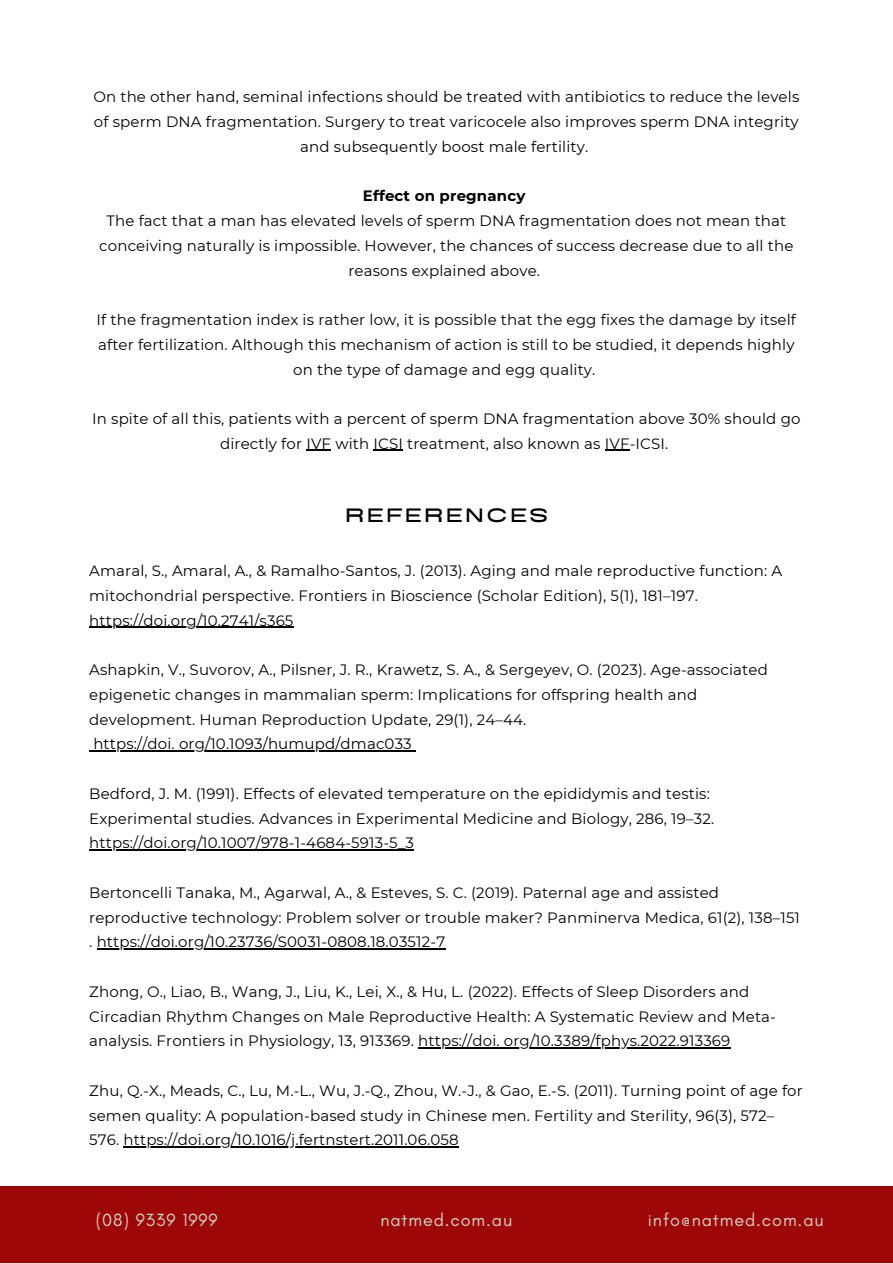
<style>
.page{position:relative;width:893px;height:1264px;background:#fff}
.page>*{position:absolute;margin:0;border:0;box-sizing:border-box;transform-origin:0 0}
.t1{font:900 22.5px "BD Sans";letter-spacing:.05em;color:#000}
.t2{font:18px "Glacial Indifference";letter-spacing:.05em;color:#d8cfc2}
.t3{font:15px/24.8px "Montserrat";letter-spacing:.01em;color:#000}
.t4{font:700 15px "Montserrat";letter-spacing:.01em;color:#000}
</style>
<div class="page">
<div style="left:0;top:1185px;width:892px;height:77px;background:#9d0707"></div>
<svg style="left:306px;top:450px;width:25px;height:1px"></svg>
<hr style="left:373px;top:450px;width:30px;height:1px;background:#000">
<svg style="left:605px;top:450px;width:24px;height:1px"></svg>
<hr style="left:123px;top:1146px;width:335px;height:1px;background:#000">
<hr style="left:89px;top:627px;width:204px;height:1px;background:#000">
<hr style="left:93px;top:750px;width:319px;height:1px;background:#000">
<hr style="left:89px;top:849px;width:325px;height:1px;background:#000">
<hr style="left:97px;top:948px;width:348px;height:1px;background:#000">
<hr style="left:418px;top:1047px;width:312px;height:1px;background:#000">
<p class="t3" style="left:93px;top:84px;width:707px;text-align:center">On the other hand, seminal infections should be treated with antibiotics to reduce the levels of sperm DNA fragmentation. Surgery to treat varicocele also improves sperm DNA integrity and subsequently boost male fertility.</p>
<p class="t4" style="left:363px;top:185px;width:164px">Effect on pregnancy</p>
<p class="t3" style="left:99px;top:208px;width:695px;text-align:center">The fact that a man has elevated levels of sperm DNA fragmentation does not mean that conceiving naturally is impossible. However, the chances of success decrease due to all the reasons explained above.</p>
<p class="t3" style="left:97px;top:307px;width:700px;text-align:center">If the fragmentation index is rather low, it is possible that the egg fixes the damage by itself after fertilization. Although this mechanism of action is still to be studied, it depends highly on the type of damage and egg quality.</p>
<p class="t3" style="left:92px;top:406px;width:709px;text-align:center">In spite of all this, patients with a percent of sperm DNA fragmentation above 30% should go directly for IVF with ICSI treatment, also known as IVF-ICSI.</p>
<h1 class="t1" style="left:344px;top:504px;width:206px">REFERENCES</h1>
<p class="t3" style="left:89px;top:558px;width:694px">Amaral, S., Amaral, A., &amp; Ramalho-Santos, J. (2013). Aging and male reproductive function: A mitochondrial perspective. Frontiers in Bioscience (Scholar Edition), 5(1), 181–197. https://doi.org/10.2741/s365</p>
<p class="t3" style="left:89px;top:657px;width:680px">Ashapkin, V., Suvorov, A., Pilsner, J. R., Krawetz, S. A., &amp; Sergeyev, O. (2023). Age-associated epigenetic changes in mammalian sperm: Implications for offspring health and development. Human Reproduction Update, 29(1), 24–44.<br>https://doi. org/10.1093/humupd/dmac033</p>
<p class="t3" style="left:89px;top:780px;width:626px">Bedford, J. M. (1991). Effects of elevated temperature on the epididymis and testis:<br>Experimental studies. Advances in Experimental Medicine and Biology, 286, 19–32. https://doi.org/10.1007/978-1-4684-5913-5_3</p>
<p class="t3" style="left:89px;top:879px;width:712px">Bertoncelli Tanaka, M., Agarwal, A., &amp; Esteves, S. C. (2019). Paternal age and assisted reproductive technology: Problem solver or trouble maker? Panminerva Medica, 61(2), 138–151 . https://doi.org/10.23736/S0031-0808.18.03512-7</p>
<p class="t3" style="left:89px;top:978px;width:688px">Zhong, O., Liao, B., Wang, J., Liu, K., Lei, X., &amp; Hu, L. (2022). Effects of Sleep Disorders and<br>Circadian Rhythm Changes on Male Reproductive Health: A Systematic Review and Meta&shy;analysis. Frontiers in Physiology, 13, 913369. https://doi. org/10.3389/fphys.2022.913369</p>
<p class="t3" style="left:89px;top:1077px;width:715px">Zhu, Q.-X., Meads, C., Lu, M.-L., Wu, J.-Q., Zhou, W.-J., &amp; Gao, E.-S. (2011). Turning point of age for semen quality: A population-based study in Chinese men. Fertility and Sterility, 96(3), 572–<br>576. https://doi.org/10.1016/j.fertnstert.2011.06.058</p>
<p class="t2" style="left:96px;top:1209px;width:123px">(08) 9339 1999</p>
<p class="t2" style="left:648px;top:1209px;width:177px">info@natmed.com.au</p>
<p class="t2" style="left:380px;top:1209px;width:133px">natmed.com.au</p>
</div>
